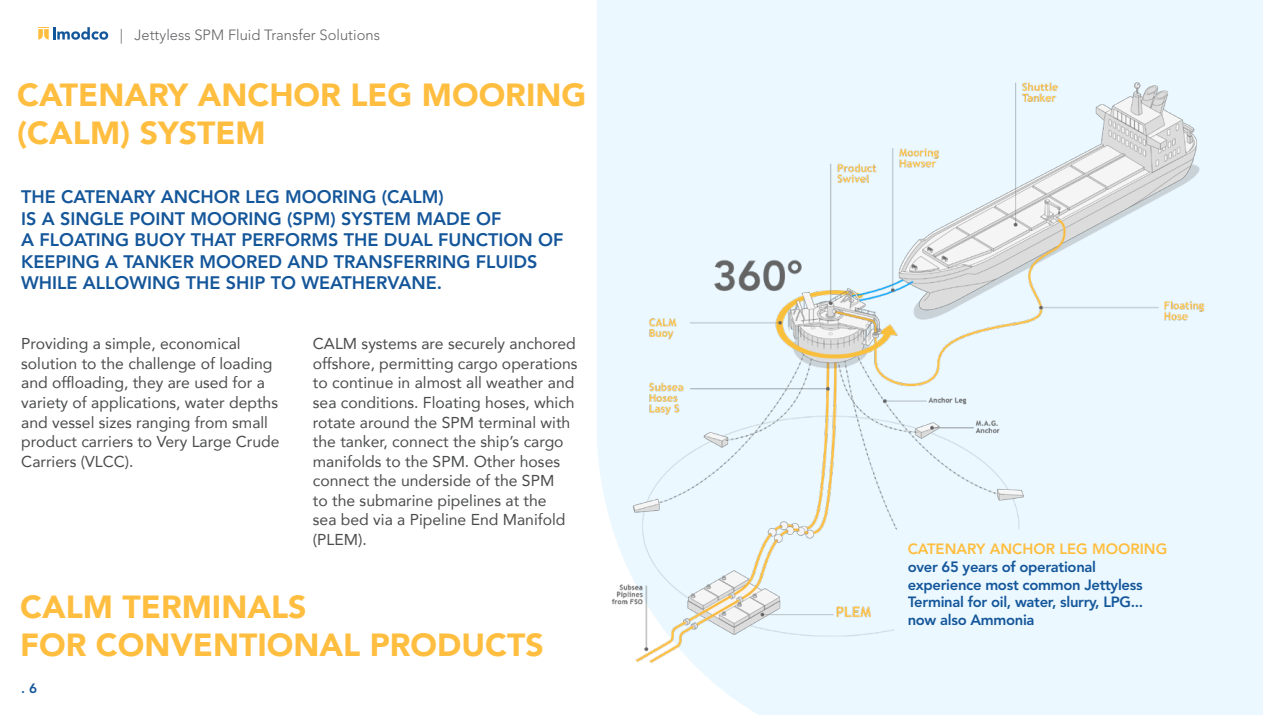
<style>
.page{position:relative;width:1263px;height:715px;background:#fff}
.page>*{position:absolute;margin:0;border:0;box-sizing:border-box;transform-origin:0 0}
.TITRE_JAUNE{font:900 31.95px "Avenir LT Com";color:#ffbe3f}
.t1{font:800 18px/21.6px "Avenir LT Std";color:#14569a}
.text{font:15.75px/19.5px "Avenir LT Com";color:#4b4c4d}
.TXT_Standard_Puces{font:800 14.85px/17.9px "Avenir LT Std";letter-spacing:-.02em;color:#14569a}
.TXT_Standard_Puces-2{font:800 14.85px "Avenir LT Std";color:#ffbe3f}
.t2{font:300 14.7px "Avenir LT Std";color:#636366}
.t3{font:800 13.5px "Avenir LT Std";color:#14569a}
</style>
<div class="page">
<svg style="left:38px;top:27px;width:70px;height:13px"></svg>
<div style="left:597px;top:0;width:666px;height:714px;background:#ebf8ff"></div>
<img style="left:597px;top:60px;width:622px;height:623px">
<div style="left:887px;top:522px;width:317px;height:123px;background:#ebf8ff"></div>
<p class="t2" style="left:120px;top:26px;width:262px">| Jettyless SPM Fluid Transfer Solutions</p>
<p class="TITRE_JAUNE" style="left:17px;top:76px;width:571px">CATENARY ANCHOR LEG MOORING</p>
<p class="TITRE_JAUNE" style="left:17px;top:114px;width:250px">(CALM) SYSTEM</p>
<p class="t1" style="left:21px;top:186px;width:544px">THE CATENARY ANCHOR LEG MOORING (CALM)<br>IS A SINGLE POINT MOORING (SPM) SYSTEM MADE OF<br>A FLOATING BUOY THAT PERFORMS THE DUAL FUNCTION OF KEEPING A TANKER MOORED AND TRANSFERRING FLUIDS WHILE ALLOWING THE SHIP TO WEATHERVANE.</p>
<p class="text" style="left:21px;top:334px;width:260px">Providing a simple, economical solution to the challenge of loading and offloading, they are used for a variety of applications, water depths and vessel sizes ranging from small product carriers to Very Large Crude Carriers (VLCC).</p>
<p class="text" style="left:313px;top:334px;width:266px">CALM systems are securely anchored offshore, permitting cargo operations to continue in almost all weather and sea conditions. Floating hoses, which rotate around the SPM terminal with the tanker, connect the ship’s cargo manifolds to the SPM. Other hoses connect the underside of the SPM<br>to the submarine pipelines at the<br>sea bed via a Pipeline End Manifold (PLEM).</p>
<p class="TITRE_JAUNE" style="left:20px;top:587px;width:288px">CALM TERMINALS</p>
<p class="TITRE_JAUNE" style="left:20px;top:625px;width:525px">FOR CONVENTIONAL PRODUCTS</p>
<p class="t3" style="left:21px;top:679px;width:17px">. 6</p>
<p class="TXT_Standard_Puces-2" style="left:908px;top:540px;width:261px">CATENARY ANCHOR LEG MOORING</p>
<p class="TXT_Standard_Puces" style="left:908px;top:557px;width:190px">over 65 years of operational</p>
<p class="TXT_Standard_Puces" style="left:908px;top:575px;width:237px">experience most common Jettyless<br>Terminal for oil, water, slurry, LPG...</p>
<p class="TXT_Standard_Puces" style="left:908px;top:611px;width:128px">now also Ammonia</p>
</div>
